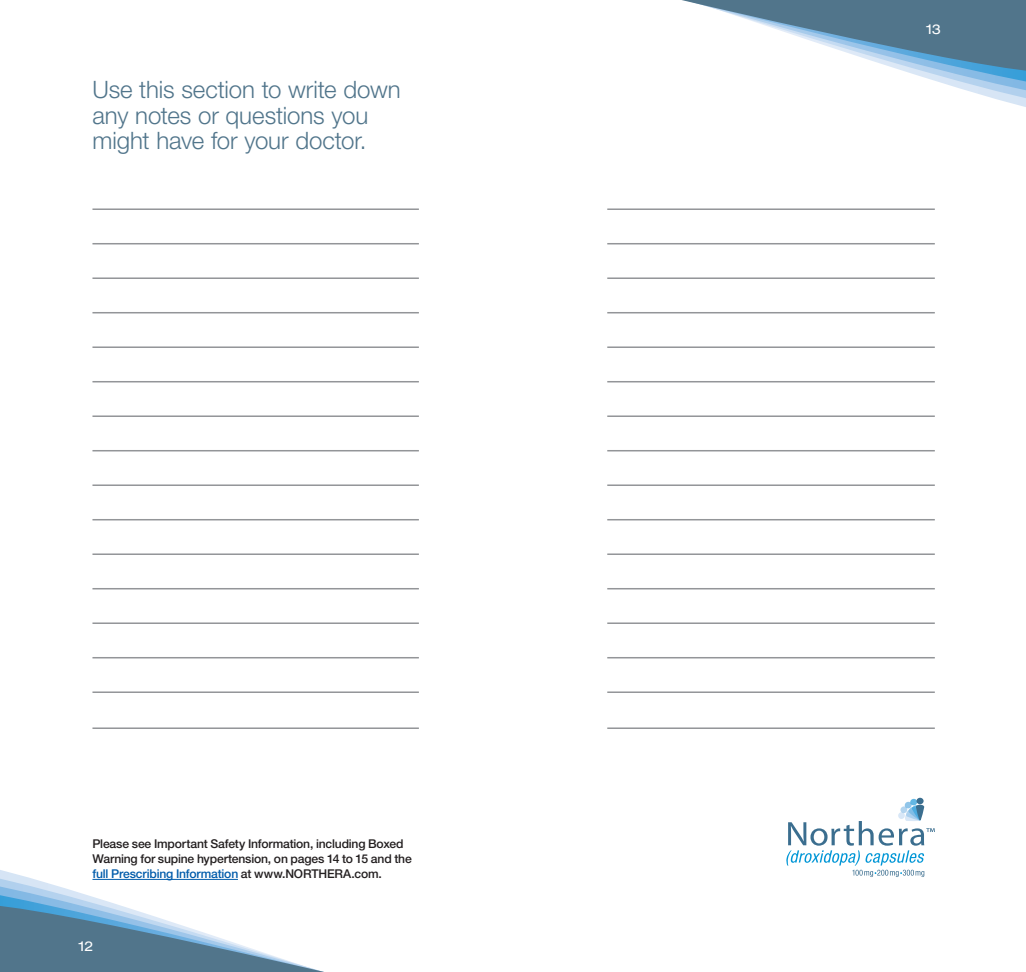
<style>
.page{position:relative;width:1026px;height:972px;background:#fff}
.page>*{position:absolute;margin:0;border:0;box-sizing:border-box;transform-origin:0 0}
.t1{font:300 24px/25.5px "Helvetica Neue LT Std";letter-spacing:-.005em;color:#51758b}
.t2{font:expanded 13.5px "Helvetica Neue LT Std";color:#fff}
.t3{font:500 12.15px/14.9px "Helvetica Neue LT Std";letter-spacing:-.015em;color:#231f20}
.s1{color:#005baa}
</style>
<div class="page">
<svg style="left:786px;top:799px;width:149px;height:78px"></svg>
<svg style="left:682px;top:0;width:344px;height:101px"></svg>
<svg style="left:0;top:870px;width:324px;height:102px"></svg>
<hr style="left:92px;top:879px;width:146px;height:1px;background:#005baa">
<hr style="left:92px;top:208px;width:327px;height:2px;background:#939598">
<hr style="left:92px;top:243px;width:327px;height:1px;background:#939598">
<hr style="left:92px;top:277px;width:327px;height:2px;background:#939598">
<hr style="left:92px;top:312px;width:327px;height:1px;background:#939598">
<hr style="left:92px;top:346px;width:327px;height:2px;background:#939598">
<hr style="left:92px;top:381px;width:327px;height:1px;background:#939598">
<hr style="left:92px;top:415px;width:327px;height:2px;background:#939598">
<hr style="left:92px;top:450px;width:327px;height:1px;background:#939598">
<hr style="left:92px;top:484px;width:327px;height:2px;background:#939598">
<hr style="left:92px;top:519px;width:327px;height:1px;background:#939598">
<hr style="left:92px;top:553px;width:327px;height:2px;background:#939598">
<hr style="left:92px;top:588px;width:327px;height:1px;background:#939598">
<hr style="left:92px;top:622px;width:327px;height:2px;background:#939598">
<hr style="left:92px;top:657px;width:327px;height:1px;background:#939598">
<hr style="left:92px;top:691px;width:327px;height:2px;background:#939598">
<hr style="left:92px;top:727px;width:327px;height:2px;background:#939598">
<hr style="left:607px;top:208px;width:328px;height:2px;background:#939598">
<hr style="left:607px;top:243px;width:328px;height:1px;background:#939598">
<hr style="left:607px;top:277px;width:328px;height:2px;background:#939598">
<hr style="left:607px;top:312px;width:328px;height:1px;background:#939598">
<hr style="left:607px;top:346px;width:328px;height:2px;background:#939598">
<hr style="left:607px;top:381px;width:328px;height:1px;background:#939598">
<hr style="left:607px;top:415px;width:328px;height:2px;background:#939598">
<hr style="left:607px;top:450px;width:328px;height:1px;background:#939598">
<hr style="left:607px;top:484px;width:328px;height:2px;background:#939598">
<hr style="left:607px;top:519px;width:328px;height:1px;background:#939598">
<hr style="left:607px;top:553px;width:328px;height:2px;background:#939598">
<hr style="left:607px;top:588px;width:328px;height:1px;background:#939598">
<hr style="left:607px;top:622px;width:328px;height:2px;background:#939598">
<hr style="left:607px;top:657px;width:328px;height:1px;background:#939598">
<hr style="left:607px;top:691px;width:328px;height:2px;background:#939598">
<hr style="left:607px;top:727px;width:328px;height:2px;background:#939598">
<h1 class="t1" style="left:92px;top:76px;width:310px">Use this section to write down any notes or questions you might have for your doctor.</h1>
<p class="t3" style="left:92px;top:837px;width:321px">Please see Important Safety Information, including Boxed<br>Warning for supine hypertension, on pages 14 to 15 and the <span class="s1">full Prescribing Information</span> at www.NORTHERA.com.</p>
<p class="t2" style="left:79px;top:938px;width:16px">12</p>
<p class="t2" style="left:926px;top:21px;width:16px">13</p>
</div>
